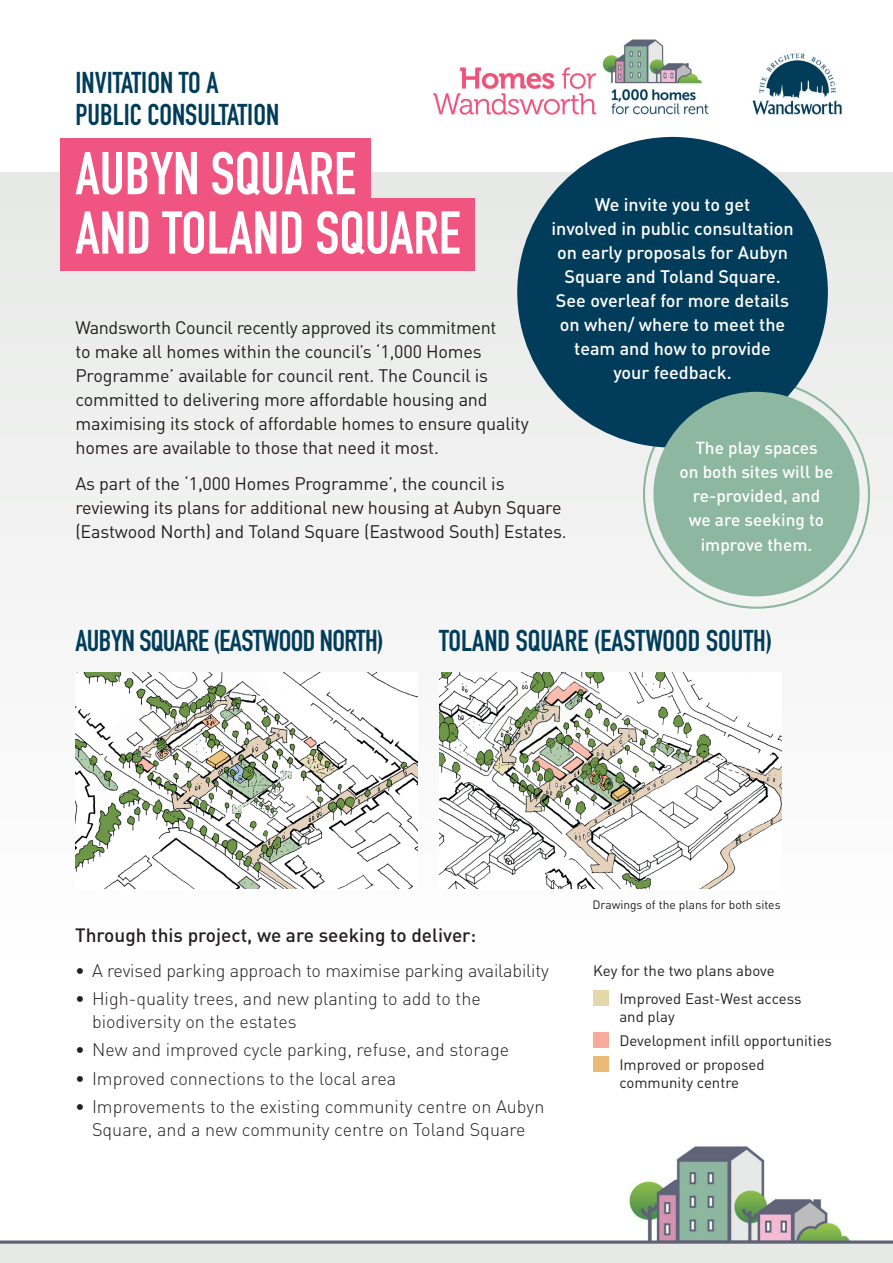
<style>
.page{position:relative;width:893px;height:1263px;background:#fff}
.page>*{position:absolute;margin:0;border:0;box-sizing:border-box;transform-origin:0 0}
.t1{font:700 59.4px/59.4px "DIN Condensed";color:#fff}
.t2{font:700 29.7px/31.8px "DIN Condensed";color:#013d5a}
.t3{font:700 29.7px "DIN Condensed";letter-spacing:-.02em;color:#013d5a}
.t4{font:500 19.05px "DIN";color:#231f20}
.t5{font:18px/24px "DIN";letter-spacing:-.01em;color:#231f20}
.t6{font:300 18px/22.5px "DIN";color:#231f20}
.t7{font:500 18px/24px "DIN";color:#fff;text-align:center}
.t8{font:500 17.25px/24.2px "DIN";color:#fff;text-align:center}
.t9{font:15px/24px "DIN";color:#231f20}
.t10{font:12px "DIN";color:#231f20}
</style>
<div class="page">
<div style="left:0;top:173px;width:893px;height:782px;background:#f2f3f2"></div>
<img style="left:629px;top:1146px;width:221px;height:94px">
<div style="left:0;top:1243px;width:893px;height:20px;background:#e7e9e7"></div>
<svg style="left:0;top:1240px;width:893px;height:4px;background:#7a7e8d"></svg>
<div style="left:60px;top:138px;width:311px;height:72px;background:#f05480"></div>
<img style="left:433px;top:39px;width:409px;height:102px">
<div style="left:60px;top:198px;width:415px;height:72px;background:#f05480"></div>
<div style="left:517px;top:137px;width:311px;height:311px;background:#013d5a;border-radius:50%"></div>
<img style="left:75px;top:673px;width:343px;height:216px">
<img style="left:439px;top:673px;width:343px;height:216px">
<div style="left:593px;top:990px;width:15px;height:15px;background:#e3d8ac"></div>
<div style="left:593px;top:1032px;width:15px;height:15px;background:#f8ab9c"></div>
<div style="left:593px;top:1056px;width:15px;height:15px;background:#ebba79"></div>
<div style="left:653px;top:392px;width:206px;height:204px;background:#8db7a0;border-radius:50%"></div>
<h2 class="t2" style="left:75px;top:67px;width:205px">INVITATION TO A<br>PUBLIC CONSULTATION</h2>
<h1 class="t1" style="left:75px;top:143px;width:387px">AUBYN SQUARE<br>AND TOLAND SQUARE</h1>
<p class="t7" style="left:551px;top:192px;width:244px">We invite you to get<br>involved in public consultation on early proposals for Aubyn<br>Square and Toland Square.<br>See overleaf for more details on when/ where to meet the team and how to provide<br>your feedback.</p>
<p class="t5" style="left:75px;top:315px;width:455px">Wandsworth Council recently approved its commitment<br>to make all homes within the council’s ‘1,000 Homes Programme’ available for council rent. The Council is committed to delivering more affordable housing and maximising its stock of affordable homes to ensure quality homes are available to those that need it most.</p>
<p class="t5" style="left:75px;top:471px;width:493px">As part of the ‘1,000 Homes Programme’, the council is reviewing its plans for additional new housing at Aubyn Square (Eastwood North) and Toland Square (Eastwood South) Estates.</p>
<p class="t8" style="left:680px;top:435px;width:155px">The play spaces<br>on both sites will be re-provided, and we are seeking to improve them.</p>
<h2 class="t3" style="left:75px;top:621px;width:310px">AUBYN SQUARE (EASTWOOD NORTH)</h2>
<h2 class="t2" style="left:439px;top:625px;width:335px">TOLAND SQUARE (EASTWOOD SOUTH)</h2>
<p class="t4" style="left:75px;top:923px;width:403px">Through this project, we are seeking to deliver:</p>
<p class="t6" style="left:75px;top:959px;width:475px">• A revised parking approach to maximise parking availability</p>
<p class="t6" style="left:92px;top:987px;width:390px;text-indent:-17px">• High-quality trees, and new planting to add to the biodiversity on the estates</p>
<p class="t6" style="left:75px;top:1038px;width:436px">• New and improved cycle parking, refuse, and storage</p>
<p class="t6" style="left:75px;top:1067px;width:323px">• Improved connections to the local area</p>
<p class="t6" style="left:75px;top:1095px;width:471px;text-align:center">• Improvements to the existing community centre on Aubyn<br>Square, and a new community centre on Toland Square</p>
<p class="t10" style="left:592px;top:897px;width:190px">Drawings of the plans for both sites</p>
<p class="t9" style="left:619px;top:956px;width:184px;line-height:28.2px;text-indent:-26px">Key for the two plans above<br>Improved East-West access</p>
<p class="t9" style="left:619px;top:1005px;width:214px">and play<br>Development infill opportunities<br>Improved or proposed</p>
<p class="t9" style="left:619px;top:1071px;width:121px">community centre</p>
</div>
